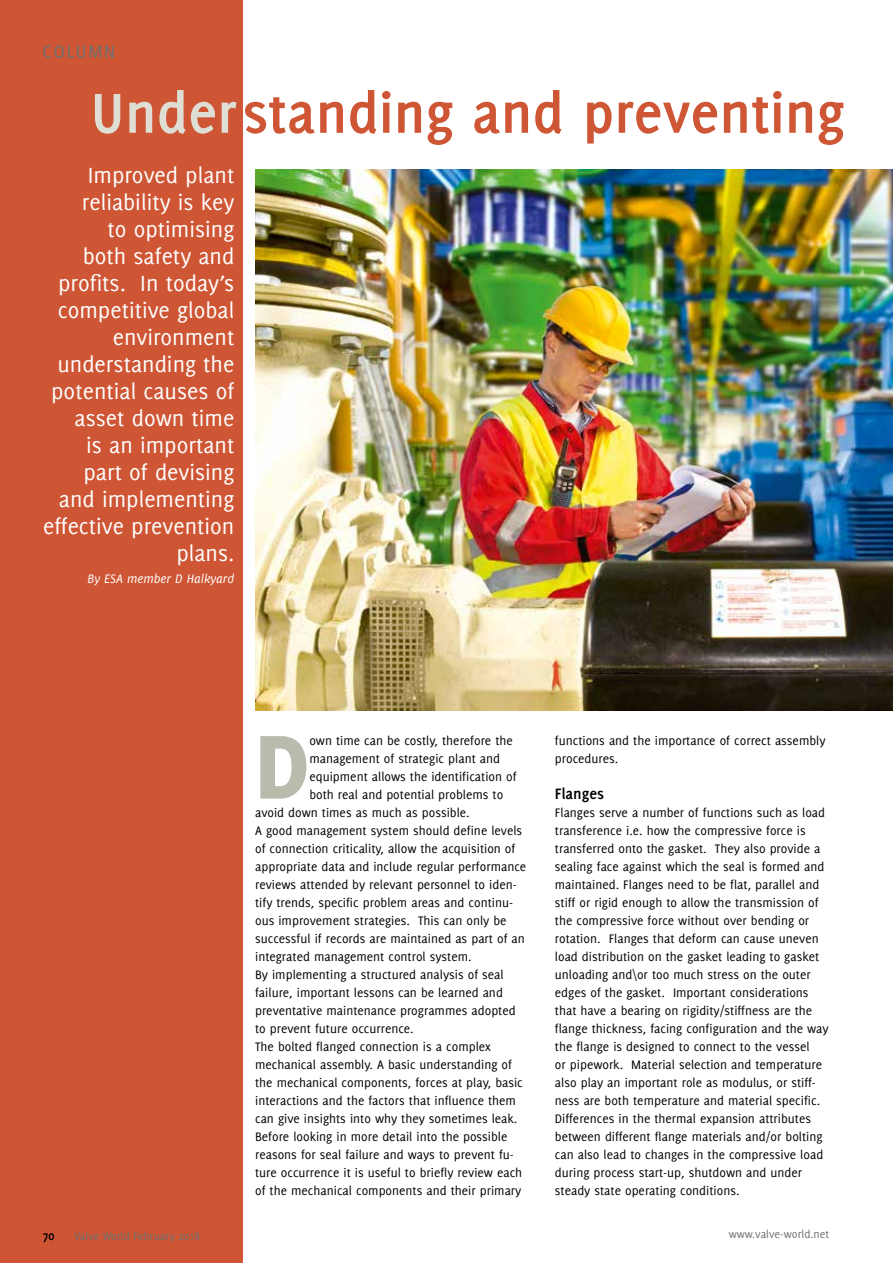
<style>
.page{position:relative;width:893px;height:1263px;background:#fff}
.page>*{position:absolute;margin:0;border:0;box-sizing:border-box;transform-origin:0 0}
.t1{font:800 99.15px "Delicious";color:#bbbbad}
.t2{font:700 61.5px "Delicious";color:#cf5635}
.t3{font:24px/27px "Delicious";color:#fff;text-align:right}
.t4{font:condensed 18px "Frutiger";letter-spacing:.1em;color:#6f6f6e}
.t5{font:700 16.5px "Delicious";color:#000}
.t6{font:13.5px/18px "Delicious";color:#000}
.t7{font:italic 13.5px "Delicious";color:#fff}
.t8{font:700 13.5px "Delicious";color:#000}
.t9{font:12px "Delicious";color:#6f6f6e}
.s1{color:#deded5}
</style>
<div class="page">
<div style="left:0;top:0;width:242px;height:1263px;background:#cf5635"></div>
<img style="left:255px;top:169px;width:638px;height:541px">
<h3 class="t4" style="left:43px;top:41px;width:74px">COLUMN</h3>
<h2 class="t2" style="left:90px;top:78px;width:756px"><span class="s1">Under</span> standing and preventing</h2>
<p class="t3" style="left:43px;top:161px;width:193px">Improved plant reliability is key<br>to optimising<br>both safety and profits. In today’s competitive global environment understanding the potential causes of asset down time<br>is an important part of devising and implementing effective prevention plans.</p>
<p class="t7" style="left:88px;top:571px;width:148px">By ESA member D Halkyard</p>
<h1 class="t1" style="left:255px;top:709px;width:56px">D</h1>
<p class="t6" style="left:309px;top:731px;width:205px">own time can be costly, therefore the</p>
<p class="t6" style="left:309px;top:749px;width:192px">management of strategic plant and</p>
<p class="t6" style="left:309px;top:767px;width:209px">equipment allows the identification of</p>
<p class="t6" style="left:309px;top:785px;width:195px">both real and potential problems to</p>
<p class="t6" style="left:255px;top:803px;width:216px">avoid down times as much as possible.</p>
<p class="t6" style="left:255px;top:821px;width:269px">A good management system should define levels</p>
<p class="t6" style="left:255px;top:839px;width:262px">of connection criticality, allow the acquisition of</p>
<p class="t6" style="left:255px;top:857px;width:273px">appropriate data and include regular performance</p>
<p class="t6" style="left:255px;top:875px;width:263px">reviews attended by relevant personnel to iden-</p>
<p class="t6" style="left:255px;top:893px;width:260px">tify trends, specific problem areas and continu-</p>
<p class="t6" style="left:255px;top:911px;width:253px">ous improvement strategies. This can only be</p>
<p class="t6" style="left:255px;top:929px;width:271px">successful if records are maintained as part of an</p>
<p class="t6" style="left:255px;top:947px;width:218px">integrated management control system.</p>
<p class="t6" style="left:255px;top:965px;width:250px">By implementing a structured analysis of seal</p>
<p class="t6" style="left:255px;top:983px;width:249px">failure, important lessons can be learned and</p>
<p class="t6" style="left:255px;top:1001px;width:262px">preventative maintenance programmes adopted</p>
<p class="t6" style="left:255px;top:1019px;width:160px">to prevent future occurrence.</p>
<p class="t6" style="left:255px;top:1037px;width:237px">The bolted flanged connection is a complex</p>
<p class="t6" style="left:255px;top:1055px;width:258px">mechanical assembly. A basic understanding of</p>
<p class="t6" style="left:255px;top:1073px;width:269px">the mechanical components, forces at play, basic</p>
<p class="t6" style="left:255px;top:1091px;width:262px">interactions and the factors that influence them</p>
<p class="t6" style="left:255px;top:1109px;width:264px">can give insights into why they sometimes leak.</p>
<p class="t6" style="left:255px;top:1127px;width:254px">Before looking in more detail into the possible</p>
<p class="t6" style="left:255px;top:1145px;width:260px">reasons for seal failure and ways to prevent fu-</p>
<p class="t6" style="left:255px;top:1163px;width:269px">ture occurrence it is useful to briefly review each</p>
<p class="t6" style="left:255px;top:1181px;width:268px">of the mechanical components and their primary</p>
<p class="t6" style="left:555px;top:731px;width:272px">functions and the importance of correct assembly procedures.</p>
<p class="t5" style="left:555px;top:784px;width:51px">Flanges</p>
<p class="t6" style="left:555px;top:803px;width:275px">Flanges serve a number of functions such as load transference i.e. how the compressive force is transferred onto the gasket. They also provide a sealing face against which the seal is formed and maintained. Flanges need to be flat, parallel and stiff or rigid enough to allow the transmission of the compressive force without over bending or rotation. Flanges that deform can cause uneven load distribution on the gasket leading to gasket unloading and\or too much stress on the outer edges of the gasket. Important considerations that have a bearing on rigidity/stiffness are the flange thickness, facing configuration and the way the flange is designed to connect to the vessel<br>or pipework. Material selection and temperature also play an important role as modulus, or stiff&shy;ness are both temperature and material specific.<br>Differences in the thermal expansion attributes between different flange materials and/or bolting can also lead to changes in the compressive load during process start-up, shutdown and under steady state operating conditions.</p>
<p class="t8" style="left:43px;top:1228px;width:14px">70</p>
<p class="t9" style="left:74px;top:1229px;width:127px">Valve World February 2018</p>
<p class="t9" style="left:729px;top:1227px;width:102px">www.valve-world.net</p>
</div>
